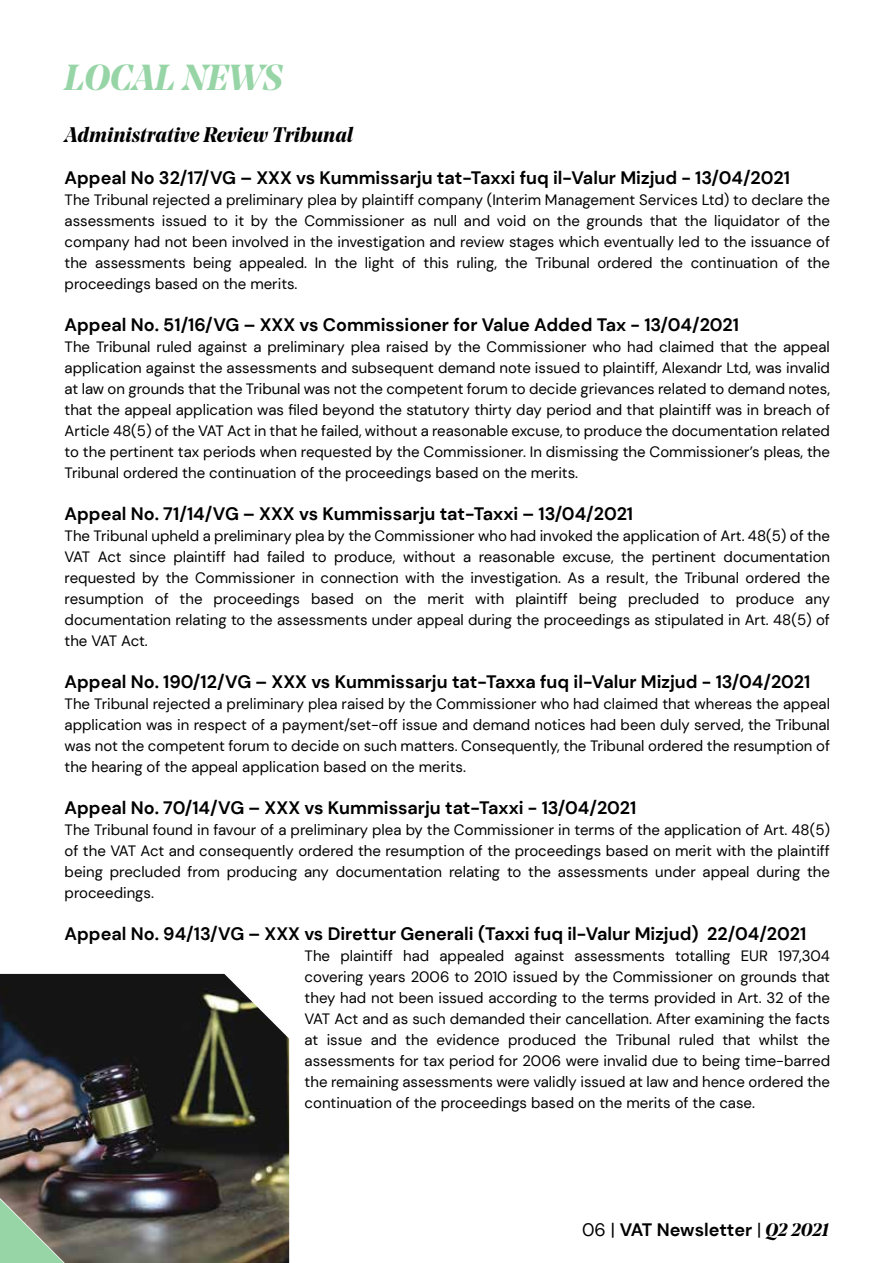
<style>
.page{position:relative;width:893px;height:1263px;background:#fff}
.page>*{position:absolute;margin:0;border:0;box-sizing:border-box;transform-origin:0 0}
.t1{font:italic 700 36px "Noe Display";color:#97d5a7}
.t2{font:italic 700 21px "Noe Display";color:#000}
.t3{font:700 18px "DM Sans";color:#000}
.t4{font:15px/21px "DM Sans";color:#000;text-align:justify}
.s1{font-weight:400}
.s2{font-family:"Noe Display";font-style:italic}
</style>
<div class="page">
<img style="left:0;top:974px;width:289px;height:289px">
<h1 class="t1" style="left:64px;top:54px;width:220px">LOCAL NEWS</h1>
<h2 class="t2" style="left:65px;top:121px;width:290px">Administrative Review Tribunal</h2>
<p class="t3" style="left:65px;top:167px;width:727px">Appeal No 32/17/VG – XXX vs Kummissarju tat-Taxxi fuq il-Valur Mizjud - 13/04/2021</p>
<p class="t4" style="left:65px;top:189px;width:767px">The Tribunal rejected a preliminary plea by plaintiff company (Interim Management Services Ltd) to declare the assessments issued to it by the Commissioner as null and void on the grounds that the liquidator of the company had not been involved in the investigation and review stages which eventually led to the issuance of the assessments being appealed. In the light of this ruling, the Tribunal ordered the continuation of the proceedings based on the merits.</p>
<p class="t3" style="left:65px;top:314px;width:676px">Appeal No. 51/16/VG – XXX vs Commissioner for Value Added Tax - 13/04/2021</p>
<p class="t4" style="left:65px;top:336px;width:767px">The Tribunal ruled against a preliminary plea raised by the Commissioner who had claimed that the appeal application against the assessments and subsequent demand note issued to plaintiff, Alexandr Ltd, was invalid at law on grounds that the Tribunal was not the competent forum to decide grievances related to demand notes, that the appeal application was filed beyond the statutory thirty day period and that plaintiff was in breach of Article 48(5) of the VAT Act in that he failed, without a reasonable excuse, to produce the documentation related to the pertinent tax periods when requested by the Commissioner. In dismissing the Commissioner’s pleas, the Tribunal ordered the continuation of the proceedings based on the merits.</p>
<p class="t3" style="left:65px;top:503px;width:570px">Appeal No. 71/14/VG – XXX vs Kummissarju tat-Taxxi – 13/04/2021</p>
<p class="t4" style="left:65px;top:525px;width:767px">The Tribunal upheld a preliminary plea by the Commissioner who had invoked the application of Art. 48(5) of the VAT Act since plaintiff had failed to produce, without a reasonable excuse, the pertinent documentation requested by the Commissioner in connection with the investigation. As a result, the Tribunal ordered the resumption of the proceedings based on the merit with plaintiff being precluded to produce any documentation relating to the assessments under appeal during the proceedings as stipulated in Art. 48(5) of the VAT Act.</p>
<p class="t3" style="left:65px;top:671px;width:747px">Appeal No. 190/12/VG – XXX vs Kummissarju tat-Taxxa fuq il-Valur Mizjud - 13/04/2021</p>
<p class="t4" style="left:65px;top:693px;width:767px">The Tribunal rejected a preliminary plea raised by the Commissioner who had claimed that whereas the appeal application was in respect of a payment/set-off issue and demand notices had been duly served, the Tribunal was not the competent forum to decide on such matters. Consequently, the Tribunal ordered the resumption of the hearing of the appeal application based on the merits.</p>
<p class="t3" style="left:65px;top:797px;width:573px">Appeal No. 70/14/VG – XXX vs Kummissarju tat-Taxxi - 13/04/2021</p>
<p class="t4" style="left:65px;top:819px;width:767px">The Tribunal found in favour of a preliminary plea by the Commissioner in terms of the application of Art. 48(5) of the VAT Act and consequently ordered the resumption of the proceedings based on merit with the plaintiff being precluded from producing any documentation relating to the assessments under appeal during the proceedings.</p>
<p class="t3" style="left:65px;top:923px;width:743px">Appeal No. 94/13/VG – XXX vs Direttur Generali (Taxxi fuq il-Valur Mizjud) 22/04/2021</p>
<p class="t4" style="left:305px;top:945px;width:527px">The plaintiff had appealed against assessments totalling EUR 197,304 covering years 2006 to 2010 issued by the Commissioner on grounds that they had not been issued according to the terms provided in Art. 32 of the VAT Act and as such demanded their cancellation. After examining the facts at issue and the evidence produced the Tribunal ruled that whilst the assessments for tax period for 2006 were invalid due to being time-barred the remaining assessments were validly issued at law and hence ordered the continuation of the proceedings based on the merits of the case.</p>
<p class="t3" style="left:582px;top:1219px;width:248px"><span class="s1">06 |</span> VAT Newsletter <span class="s1">|</span> <span class="s2">Q2 2021</span></p>
</div>
